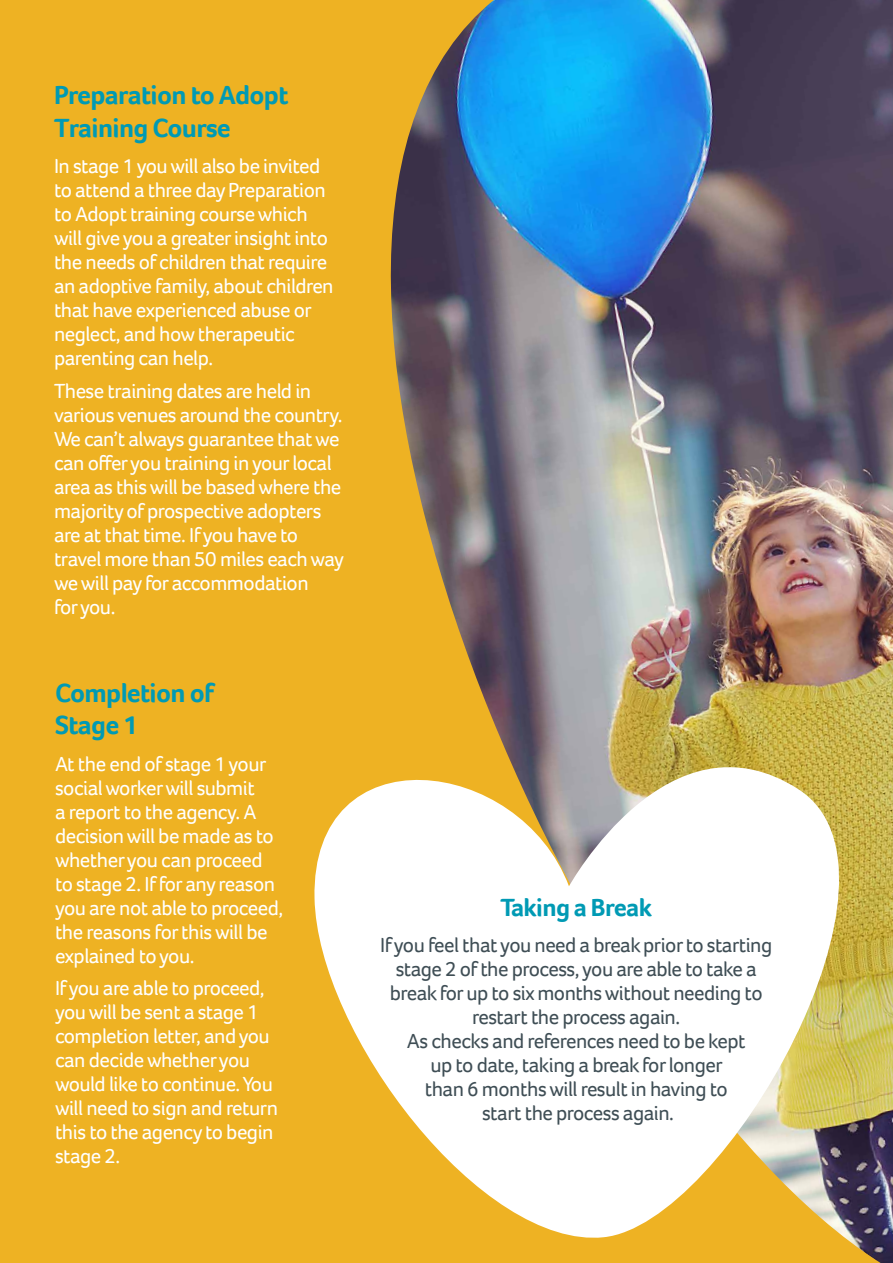
<style>
.page{position:relative;width:893px;height:1263px;background:#eeb223}
.page>*{position:absolute;margin:0;border:0;box-sizing:border-box;transform-origin:0 0}
.t1{font:700 27px/32.4px "Foco";letter-spacing:-.025em;color:#009ab4}
.t2{font:700 25.5px "Foco";letter-spacing:-.025em;color:#009ab4}
.t3{font:21px/24px "Foco";letter-spacing:-.025em;color:#fff}
.t4{font:21px/24px "Foco";letter-spacing:-.025em;color:#3f4e55;text-align:center}
</style>
<div class="page">
<img style="left:390px;top:0;width:503px;height:1263px">
<svg style="left:314px;top:705px;width:579px;height:544px;fill:#fff"></svg>
<p class="t1" style="left:54px;top:79px;width:236px">Preparation to Adopt<br>Training Course</p>
<p class="t3" style="left:54px;top:154px;width:281px">In stage 1 you will also be invited to attend a three day Preparation to Adopt training course which will give you a greater insight into the needs of children that require an adoptive family, about children that have experienced abuse or neglect, and how therapeutic parenting can help.</p>
<p class="t3" style="left:54px;top:379px;width:291px">These training dates are held in various venues around the country.<br>We can’t always guarantee that we can offer you training in your local area as this will be based where the majority of prospective adopters are at that time. If you have to travel more than 50 miles each way we will pay for accommodation<br>for you.</p>
<p class="t1" style="left:55px;top:676px;width:161px">Completion of<br>Stage 1</p>
<p class="t3" style="left:55px;top:751px;width:230px">At the end of stage 1 your social worker will submit<br>a report to the agency. A decision will be made as to whether you can proceed to stage 2. If for any reason you are not able to proceed, the reasons for this will be explained to you.</p>
<p class="t3" style="left:55px;top:976px;width:225px">If you are able to proceed, you will be sent a stage 1 completion letter, and you can decide whether you would like to continue. You will need to sign and return this to the agency to begin stage 2.</p>
<p class="t2" style="left:500px;top:890px;width:153px">Taking a Break</p>
<p class="t4" style="left:380px;top:933px;width:394px">If you feel that you need a break prior to starting stage 2 of the process, you are able to take a break for up to six months without needing to restart the process again.<br>As checks and references need to be kept<br>up to date, taking a break for longer<br>than 6 months will result in having to<br>start the process again.</p>
</div>
